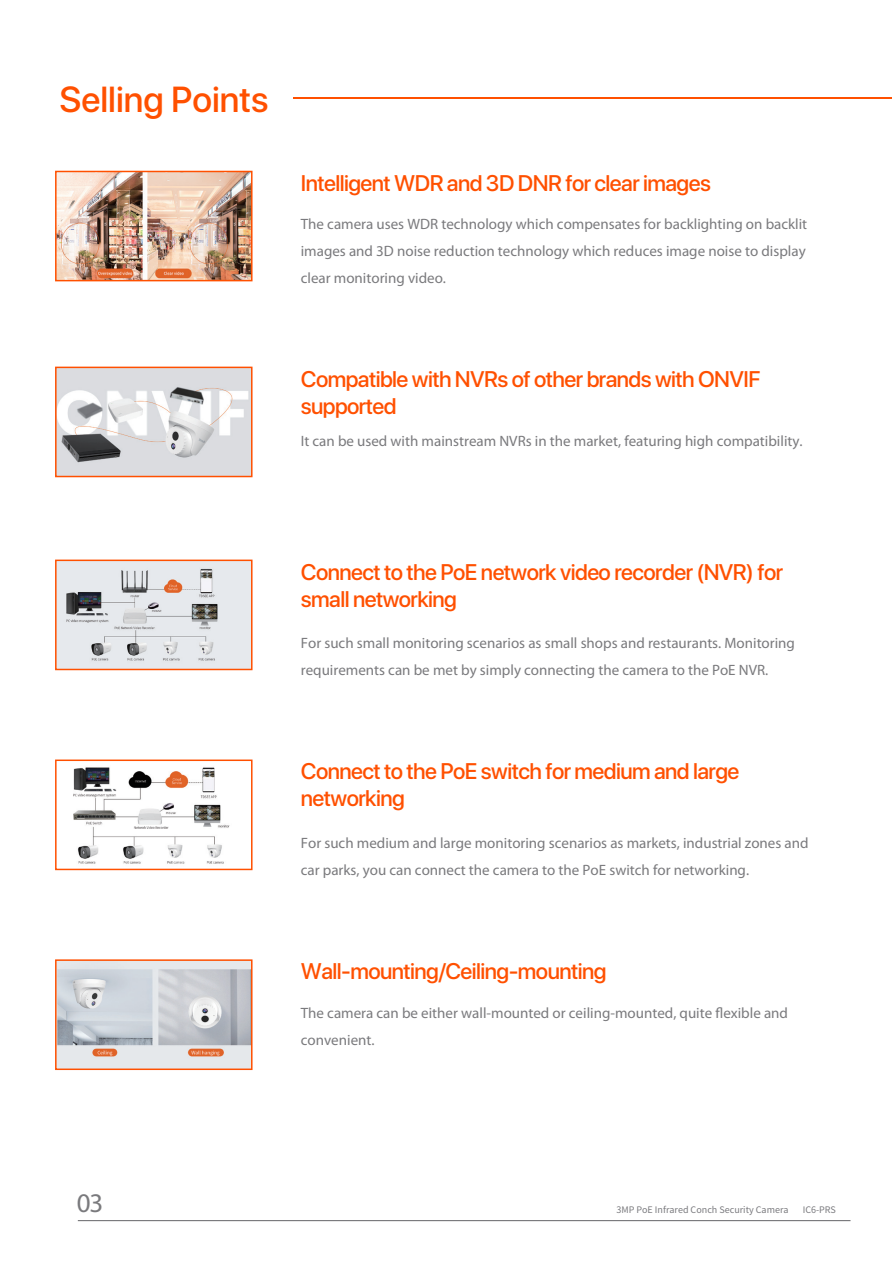
<style>
.page{position:relative;width:893px;height:1263px;background:#fff}
.page>*{position:absolute;margin:0;border:0;box-sizing:border-box;transform-origin:0 0}
.t1{font:500 36px "SF Pro Display";color:#ff5000}
.t2{font:27px "Myriad Pro";color:#7a7a7d}
.t3{font:500 22.5px/27px "SF Pro Display";letter-spacing:-.025em;color:#ff5000}
.t4{font:15px/27px "Myriad Pro";color:#7a7a7d}
.t5{font:9px "Source Han Sans CN";color:#79797d}
</style>
<div class="page">
<img style="left:58px;top:174px;width:192px;height:104px">
<div style="left:55px;top:171px;width:198px;height:110px;border:2px solid #ff5000"></div>
<img style="left:58px;top:370px;width:192px;height:104px">
<div style="left:55px;top:367px;width:198px;height:110px;border:2px solid #ff5000"></div>
<img style="left:58px;top:962px;width:192px;height:105px">
<div style="left:55px;top:959px;width:198px;height:111px;border:2px solid #ff5000"></div>
<hr style="left:78px;top:1220px;width:772px;height:1px;background:#656568">
<hr style="left:293px;top:98px;width:599px;height:1px;background:#ff5000">
<img style="left:58px;top:563px;width:192px;height:104px">
<div style="left:55px;top:560px;width:198px;height:110px;border:2px solid #ff5000"></div>
<img style="left:73px;top:767px;width:157px;height:97px">
<div style="left:55px;top:759px;width:198px;height:111px;border:2px solid #ff5000"></div>
<h1 class="t1" style="left:60px;top:74px;width:210px">Selling Points</h1>
<h3 class="t3" style="left:301px;top:170px;width:411px">Intelligent WDR and 3D DNR for clear images</h3>
<p class="t4" style="left:301px;top:211px;width:508px;text-align:justify">The camera uses WDR technology which compensates for backlighting on backlit images and 3D noise reduction technology which reduces image noise to display clear monitoring video.</p>
<h3 class="t3" style="left:301px;top:366px;width:461px">Compatible with NVRs of other brands with ONVIF supported</h3>
<p class="t4" style="left:301px;top:428px;width:503px">It can be used with mainstream NVRs in the market, featuring high compatibility.</p>
<h3 class="t3" style="left:301px;top:559px;width:484px">Connect to the PoE network video recorder (NVR) for small networking</h3>
<p class="t4" style="left:301px;top:630px;width:496px">For such small monitoring scenarios as small shops and restaurants. Monitoring requirements can be met by simply connecting the camera to the PoE NVR.</p>
<h3 class="t3" style="left:301px;top:759px;width:440px">Connect to the PoE switch for medium and large networking</h3>
<p class="t4" style="left:301px;top:830px;width:509px">For such medium and large monitoring scenarios as markets, industrial zones and car parks, you can connect the camera to the PoE switch for networking.</p>
<h3 class="t3" style="left:301px;top:959px;width:307px">Wall-mounting/Ceiling-mounting</h3>
<p class="t4" style="left:301px;top:1000px;width:489px">The camera can be either wall-mounted or ceiling-mounted, quite flexible and convenient.</p>
<h2 class="t2" style="left:77px;top:1188px;width:28px">03</h2>
<p class="t5" style="left:616px;top:1205px;width:174px">3MP PoE Infrared Conch Security Camera</p>
<p class="t5" style="left:803px;top:1205px;width:35px">IC6-PRS</p>
</div>
